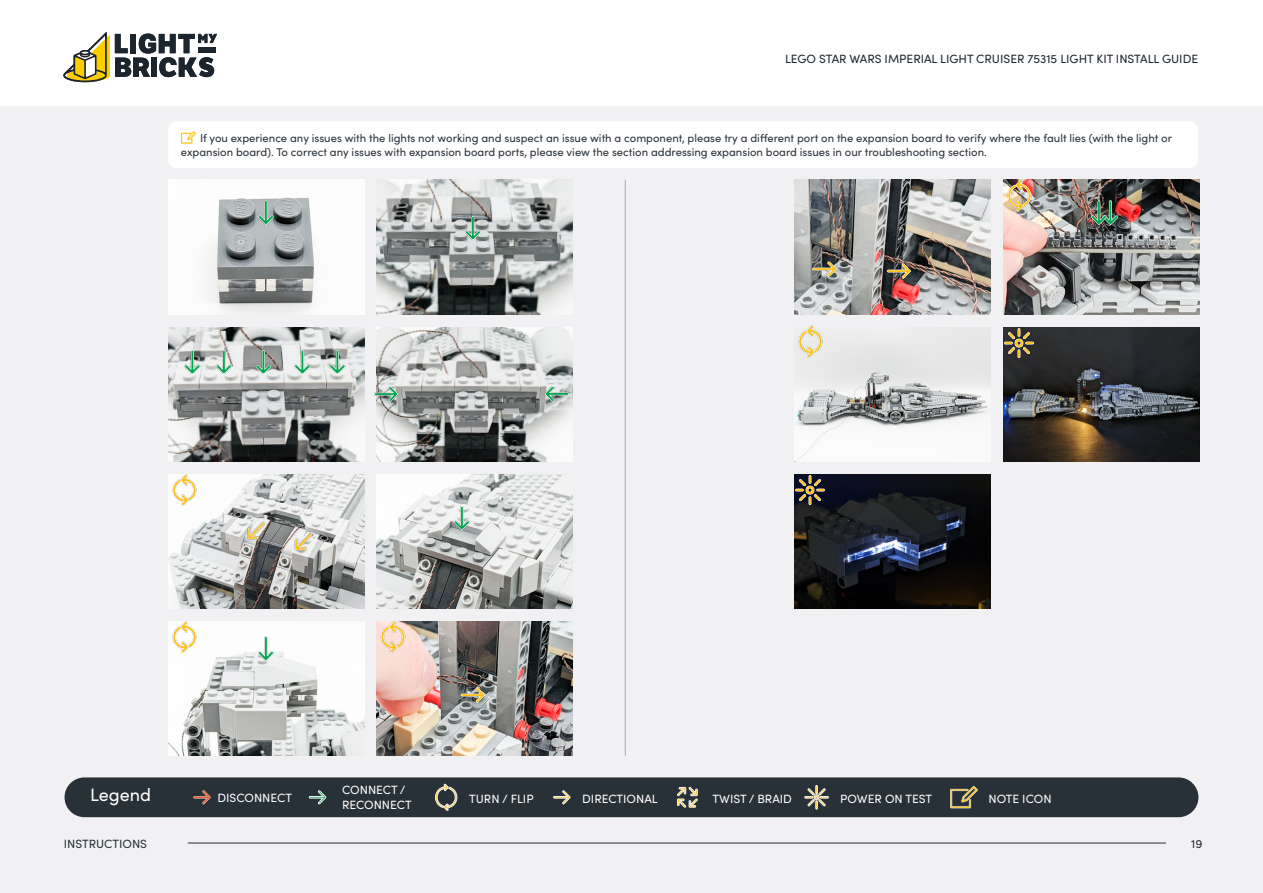
<style>
.page{position:relative;width:1263px;height:893px;background:#fff}
.page>*{position:absolute;margin:0;border:0;box-sizing:border-box;transform-origin:0 0}
.t1{font:18px "Sofia Pro";color:#fff}
.t2{font:12px/14.4px "Sofia Pro";color:#fff}
.t3{font:12px "Sofia Pro";color:#1c252d}
.t4{font:12px "Sofia Pro";color:#283038}
.t5{font:11.25px/13.5px "Sofia Pro";color:#283038}
</style>
<div class="page">
<svg style="left:63px;top:32px;width:154px;height:50px"></svg>
<div style="left:0;top:106px;width:1263px;height:787px;background:#f1f1f3"></div>
<hr style="left:188px;top:843px;width:978px;height:1px;background:#283038">
<img style="left:168px;top:474px;width:196px;height:134px">
<img style="left:377px;top:474px;width:196px;height:134px">
<img style="left:168px;top:621px;width:196px;height:135px">
<img style="left:377px;top:621px;width:196px;height:135px">
<img style="left:168px;top:180px;width:196px;height:134px">
<img style="left:794px;top:180px;width:196px;height:134px">
<img style="left:377px;top:180px;width:196px;height:134px">
<img style="left:1003px;top:180px;width:196px;height:134px">
<img style="left:168px;top:327px;width:196px;height:134px">
<img style="left:797px;top:327px;width:193px;height:134px">
<img style="left:377px;top:327px;width:196px;height:134px">
<img style="left:1003px;top:327px;width:196px;height:134px">
<hr style="left:625px;top:180px;width:1px;height:576px;background:#000">
<div style="left:65px;top:777px;width:1133px;height:40px;background:#283038;border-radius:20px"></div>
<svg style="left:193px;top:790px;width:18px;height:14px"></svg>
<svg style="left:309px;top:790px;width:17px;height:14px"></svg>
<svg style="left:553px;top:790px;width:17px;height:14px"></svg>
<svg style="left:435px;top:784px;width:23px;height:27px"></svg>
<svg style="left:677px;top:787px;width:21px;height:21px"></svg>
<svg style="left:804px;top:785px;width:25px;height:24px"></svg>
<svg style="left:950px;top:786px;width:28px;height:22px"></svg>
<div style="left:168px;top:121px;width:1030px;height:47px;background:#fff;border-radius:9px"></div>
<svg style="left:181px;top:131px;width:15px;height:13px"></svg>
<img style="left:797px;top:326px;width:29px;height:31px">
<img style="left:1003px;top:180px;width:31px;height:31px">
<img style="left:168px;top:621px;width:32px;height:32px">
<img style="left:377px;top:621px;width:31px;height:32px">
<img style="left:168px;top:474px;width:32px;height:31px">
<img style="left:794px;top:474px;width:196px;height:134px">
<img style="left:1003px;top:327px;width:31px;height:31px">
<img style="left:794px;top:474px;width:32px;height:31px">
<img style="left:883px;top:255px;width:31px;height:31px">
<img style="left:457px;top:679px;width:31px;height:31px">
<img style="left:280px;top:519px;width:44px;height:44px">
<img style="left:232px;top:508px;width:45px;height:44px">
<img style="left:1114px;top:197px;width:12px;height:31px">
<img style="left:1083px;top:197px;width:31px;height:31px">
<img style="left:446px;top:502px;width:31px;height:31px">
<img style="left:250px;top:633px;width:32px;height:31px">
<img style="left:250px;top:197px;width:32px;height:31px">
<img style="left:457px;top:213px;width:31px;height:31px">
<img style="left:322px;top:347px;width:31px;height:31px">
<img style="left:374px;top:378px;width:28px;height:32px">
<img style="left:541px;top:378px;width:32px;height:32px">
<img style="left:287px;top:347px;width:31px;height:31px">
<img style="left:248px;top:347px;width:31px;height:31px">
<img style="left:177px;top:347px;width:63px;height:31px">
<img style="left:809px;top:253px;width:31px;height:32px">
<p class="t3" style="left:785px;top:50px;width:415px">LEGO STAR WARS IMPERIAL LIGHT CRUISER 75315 LIGHT KIT INSTALL GUIDE</p>
<p class="t5" style="left:181px;top:131px;width:993px;text-indent:19px">If you experience any issues with the lights not working and suspect an issue with a component, please try a different port on the expansion board to verify where the fault lies (with the light or expansion board). To correct any issues with expansion board ports, please view the section addressing expansion board issues in our troubleshooting section.</p>
<h1 class="t1" style="left:90px;top:781px;width:62px">Legend</h1>
<p class="t2" style="left:217px;top:790px;width:76px">DISCONNECT</p>
<p class="t2" style="left:342px;top:782px;width:71px">CONNECT /<br>RECONNECT</p>
<p class="t2" style="left:469px;top:791px;width:66px">TURN / FLIP</p>
<p class="t2" style="left:582px;top:791px;width:77px">DIRECTIONAL</p>
<p class="t2" style="left:713px;top:791px;width:81px">TWIST / BRAID</p>
<p class="t2" style="left:840px;top:791px;width:93px">POWER ON TEST</p>
<p class="t2" style="left:988px;top:791px;width:65px">NOTE ICON</p>
<p class="t4" style="left:64px;top:835px;width:85px">INSTRUCTIONS</p>
<p class="t4" style="left:1191px;top:835px;width:13px">19</p>
</div>
